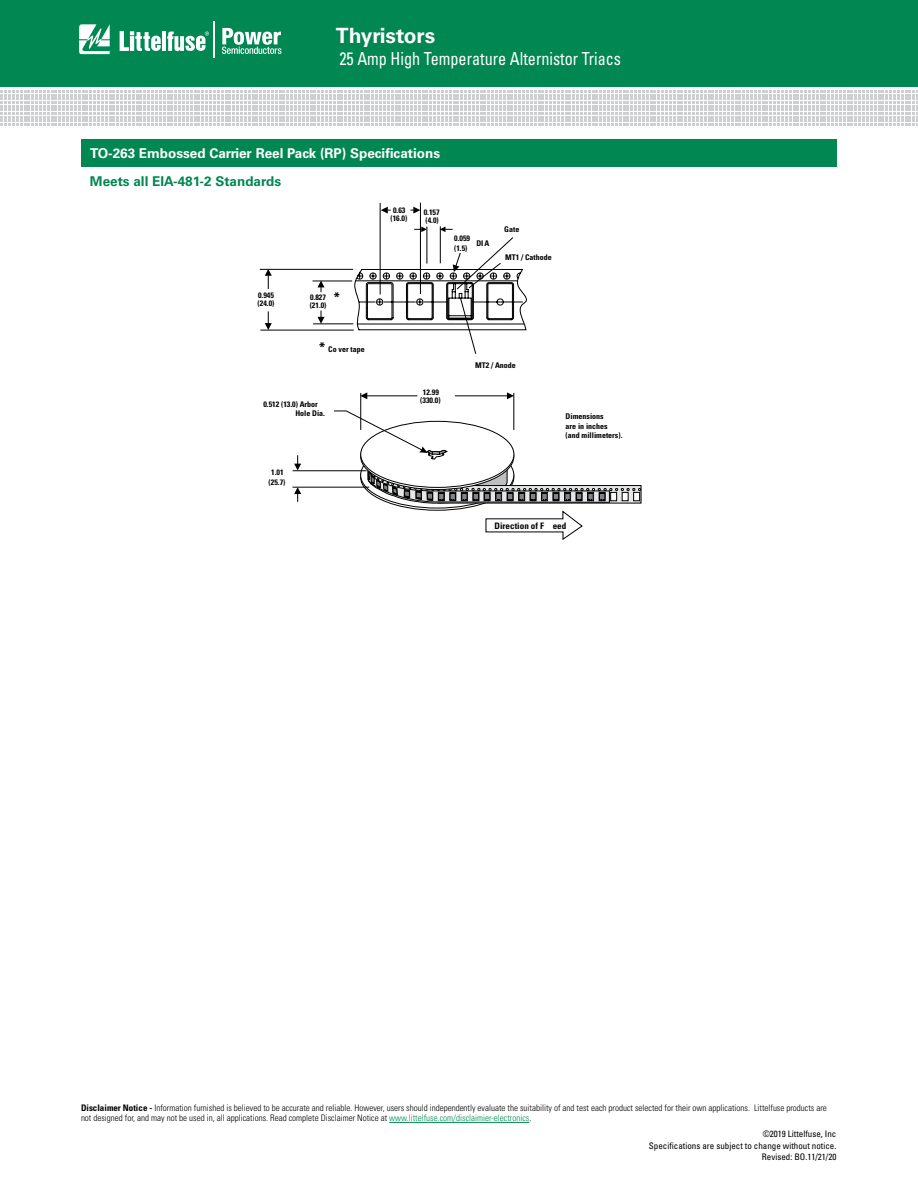
<style>
.page{position:relative;width:918px;height:1188px;background:#fff}
.page>*{position:absolute;margin:0;border:0;box-sizing:border-box;transform-origin:0 0}
.t1{font:700 21px "Univers LT Std";color:#fff}
.t2{font:condensed 18px "Univers LT Std";color:#fff;scale:.9 1}
.t3{font:700 13.5px "Univers LT Std";color:#fff}
.t4{font:700 13.5px "Univers LT Std";color:#008752}
.t5{font:700 condensed 13.35px "Univers LT Std";color:#000}
.t6{font:300 condensed 9px/10.8px "Univers LT Std";color:#000}
.t7{font:condensed 9px/12px "Univers LT Std";color:#000;text-align:right}
.t8{font:700 condensed 9px "Univers LT Std";color:#000}
.t9{font:700 condensed 7.8px/7.8px "Univers LT Std";color:#000}
.s1{font-size:13.35px}
.s2{font-weight:700}
.s3{color:#008752}
</style>
<div class="page">
<div style="left:0;top:0;width:918px;height:87px;background:#008752"></div>
<svg style="left:1px;top:90px;width:917px;height:36px"></svg>
<hr style="left:213px;top:21px;width:2px;height:37px;background:#fff">
<svg style="left:222px;top:28px;width:59px;height:26px"></svg>
<svg style="left:79px;top:24px;width:31px;height:30px"></svg>
<hr style="left:162px;top:32px;width:4px;height:19px;background:#fff">
<svg style="left:120px;top:31px;width:41px;height:20px"></svg>
<svg style="left:167px;top:32px;width:42px;height:19px"></svg>
<hr style="left:360px;top:393px;width:1px;height:37px;background:#000">
<hr style="left:514px;top:393px;width:1px;height:37px;background:#000">
<svg style="left:294px;top:455px;width:7px;height:16px"></svg>
<hr style="left:455px;top:396px;width:52px;height:1px;background:#000">
<svg style="left:507px;top:392px;width:7px;height:7px"></svg>
<hr style="left:367px;top:396px;width:50px;height:1px;background:#000">
<svg style="left:360px;top:392px;width:7px;height:7px"></svg>
<svg style="left:294px;top:488px;width:7px;height:14px"></svg>
<hr style="left:293px;top:471px;width:74px;height:1px;background:#000">
<hr style="left:293px;top:487px;width:76px;height:1px;background:#000">
<svg style="left:334px;top:411px;width:307px;height:93px"></svg>
<hr style="left:380px;top:203px;width:1px;height:91px;background:#000">
<svg style="left:381px;top:207px;width:10px;height:7px"></svg>
<hr style="left:420px;top:203px;width:1px;height:91px;background:#000">
<svg style="left:410px;top:207px;width:10px;height:7px"></svg>
<hr style="left:440px;top:226px;width:1px;height:37px;background:#000">
<hr style="left:260px;top:269px;width:93px;height:1px;background:#000">
<hr style="left:260px;top:330px;width:94px;height:1px;background:#000">
<svg style="left:265px;top:269px;width:7px;height:20px"></svg>
<svg style="left:265px;top:311px;width:7px;height:19px"></svg>
<hr style="left:313px;top:281px;width:39px;height:1px;background:#000">
<hr style="left:313px;top:324px;width:40px;height:1px;background:#000">
<svg style="left:318px;top:281px;width:7px;height:11px"></svg>
<svg style="left:318px;top:311px;width:7px;height:13px"></svg>
<svg style="left:486px;top:511px;width:97px;height:29px"></svg>
<svg style="left:354px;top:227px;width:173px;height:127px"></svg>
<div style="left:81px;top:139px;width:756px;height:27px;background:#008752"></div>
<hr style="left:389px;top:1122px;width:140px;height:1px;background:#008752">
<h1 class="t1" style="left:336px;top:23px;width:101px">Thyristors</h1>
<h2 class="t2" style="left:339px;top:48px;width:315px">25 Amp High Temperature Alternistor Triacs</h2>
<h3 class="t3" style="left:90px;top:145px;width:352px">TO-263 Embossed Carrier Reel Pack (RP) Specifications</h3>
<h3 class="t4" style="left:90px;top:174px;width:193px">Meets all EIA-481-2 Standards</h3>
<p class="t9" style="left:258px;top:292px;width:18px">0.945 (24.0)</p>
<p class="t9" style="left:310px;top:294px;width:18px">0.827 (21.0)</p>
<h3 class="t5" style="left:334px;top:289px;width:8px">*</h3>
<p class="t9" style="left:319px;top:346px;width:47px"><span class="s1">*</span> Co ver tape</p>
<p class="t9" style="left:295px;top:399px;width:31px;line-height:9.4px;text-indent:-32px">0.512 (13.0) Arbor<br>Hole Dia.</p>
<p class="t9" style="left:269px;top:468px;width:18px;line-height:9.4px;text-align:center">1.01 (25.7)</p>
<p class="t9" style="left:390px;top:206px;width:18px;text-align:center">0.63 (16.0)</p>
<p class="t9" style="left:424px;top:208px;width:17px">0.157 (4.0)</p>
<p class="t9" style="left:454px;top:235px;width:17px">0.059</p>
<p class="t9" style="left:476px;top:239px;width:14px">DIA</p>
<p class="t9" style="left:454px;top:244px;width:15px">(1.5)</p>
<p class="t9" style="left:504px;top:225px;width:17px">Gate</p>
<p class="t9" style="left:505px;top:253px;width:48px">MT1 / Cathode</p>
<p class="t9" style="left:420px;top:388px;width:22px;text-align:center">12.99 (330.0)</p>
<p class="t9" style="left:475px;top:362px;width:42px">MT2 / Anode</p>
<p class="t9" style="left:566px;top:412px;width:58px;line-height:9.4px">Dimensions<br>are in inches (and millimeters).</p>
<p class="t8" style="left:494px;top:520px;width:73px">Direction of F eed</p>
<p class="t6" style="left:81px;top:1102px;width:747px"><span class="s2">Disclaimer Notice -</span> Information furnished is believed to be accurate and reliable. However, users should independently evaluate the suitability of and test each product selected for their own applications. Littelfuse products are not designed for, and may not be used in, all applications. Read complete Disclaimer Notice at <span class="s3">www.littelfuse.com/disclaimier-electronics</span>.</p>
<p class="t7" style="left:649px;top:1128px;width:189px">©2019 Littelfuse, Inc<br>Specifications are subject to change without notice.</p>
<p class="t7" style="left:762px;top:1150px;width:76px">Revised: BO.11/21/20</p>
</div>
